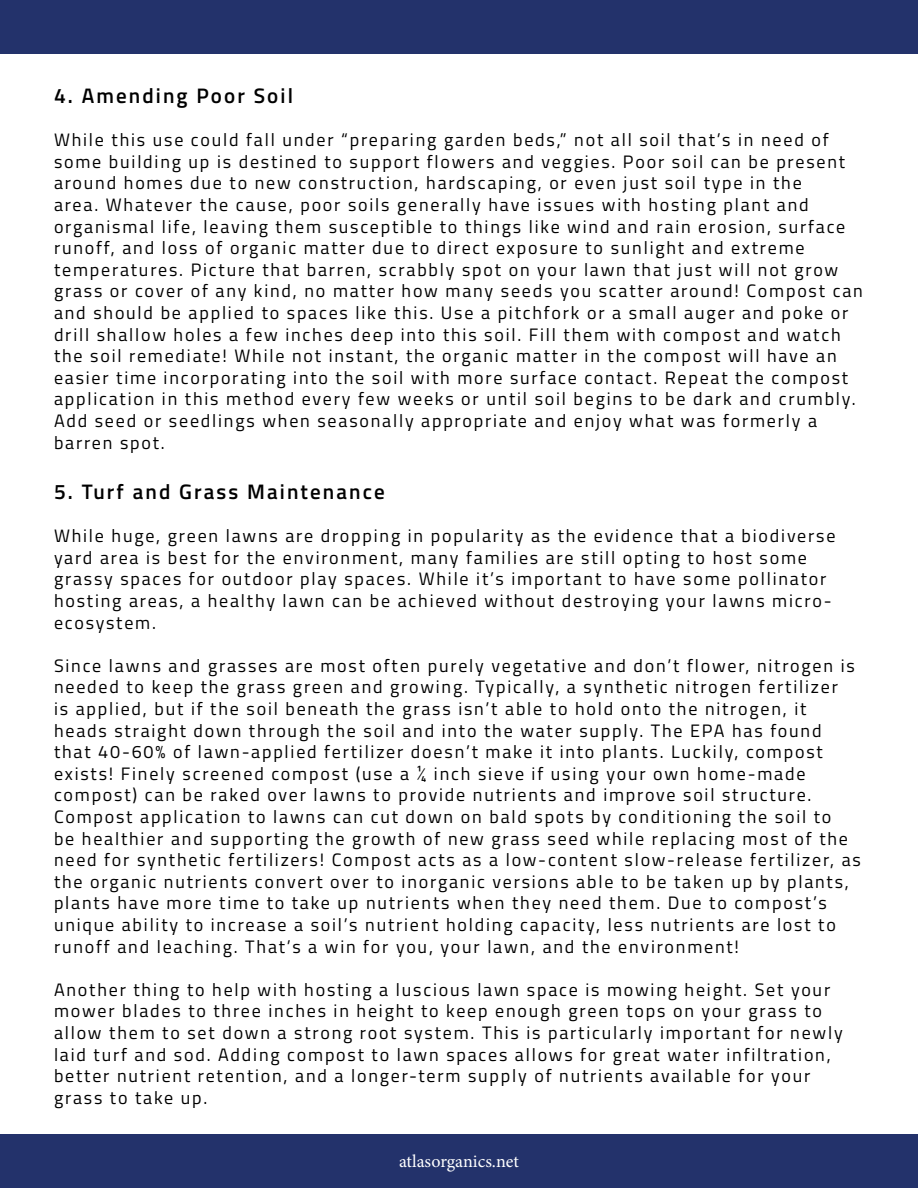
<style>
.page{position:relative;width:918px;height:1188px;background:#fff}
.page>*{position:absolute;margin:0;border:0;box-sizing:border-box;transform-origin:0 0}
.t1{font:600 21px "Titillium Web";letter-spacing:.1em;color:#000}
.t2{font:18px/21.6px "Titillium Web";letter-spacing:.1em;color:#000}
.t3{font:18px "Minion Pro";color:#fff}
</style>
<div class="page">
<div style="left:0;top:0;width:918px;height:54px;background:#23326b"></div>
<div style="left:0;top:1134px;width:918px;height:54px;background:#23326b"></div>
<p class="t1" style="left:54px;top:80px;width:241px">4. Amending Poor Soil</p>
<p class="t2" style="left:54px;top:128px;width:810px">While this use could fall under “preparing garden beds,” not all soil that’s in need of some building up is destined to support flowers and veggies. Poor soil can be present around homes due to new construction, hardscaping, or even just soil type in the<br>area. Whatever the cause, poor soils generally have issues with hosting plant and organismal life, leaving them susceptible to things like wind and rain erosion, surface runoff, and loss of organic matter due to direct exposure to sunlight and extreme temperatures. Picture that barren, scrabbly spot on your lawn that just will not grow grass or cover of any kind, no matter how many seeds you scatter around! Compost can and should be applied to spaces like this. Use a pitchfork or a small auger and poke or drill shallow holes a few inches deep into this soil. Fill them with compost and watch the soil remediate! While not instant, the organic matter in the compost will have an easier time incorporating into the soil with more surface contact. Repeat the compost application in this method every few weeks or until soil begins to be dark and crumbly.<br>Add seed or seedlings when seasonally appropriate and enjoy what was formerly a barren spot.</p>
<p class="t1" style="left:54px;top:476px;width:332px">5. Turf and Grass Maintenance</p>
<p class="t2" style="left:54px;top:524px;width:783px">While huge, green lawns are dropping in popularity as the evidence that a biodiverse yard area is best for the environment, many families are still opting to host some grassy spaces for outdoor play spaces. While it’s important to have some pollinator hosting areas, a healthy lawn can be achieved without destroying your lawns micro&shy;ecosystem.</p>
<p class="t2" style="left:54px;top:654px;width:808px">Since lawns and grasses are most often purely vegetative and don’t flower, nitrogen is needed to keep the grass green and growing. Typically, a synthetic nitrogen fertilizer<br>is applied, but if the soil beneath the grass isn’t able to hold onto the nitrogen, it heads straight down through the soil and into the water supply. The EPA has found that 40-60% of lawn-applied fertilizer doesn’t make it into plants. Luckily, compost exists! Finely screened compost (use a ¼ inch sieve if using your own home-made compost) can be raked over lawns to provide nutrients and improve soil structure.<br>Compost application to lawns can cut down on bald spots by conditioning the soil to<br>be healthier and supporting the growth of new grass seed while replacing most of the need for synthetic fertilizers! Compost acts as a low-content slow-release fertilizer, as the organic nutrients convert over to inorganic versions able to be taken up by plants, plants have more time to take up nutrients when they need them. Due to compost’s unique ability to increase a soil’s nutrient holding capacity, less nutrients are lost to runoff and leaching. That’s a win for you, your lawn, and the environment!</p>
<p class="t2" style="left:54px;top:978px;width:790px">Another thing to help with hosting a luscious lawn space is mowing height. Set your mower blades to three inches in height to keep enough green tops on your grass to allow them to set down a strong root system. This is particularly important for newly laid turf and sod. Adding compost to lawn spaces allows for great water infiltration, better nutrient retention, and a longer-term supply of nutrients available for your grass to take up.</p>
<p class="t3" style="left:399px;top:1149px;width:121px">atlasorganics.net</p>
</div>
